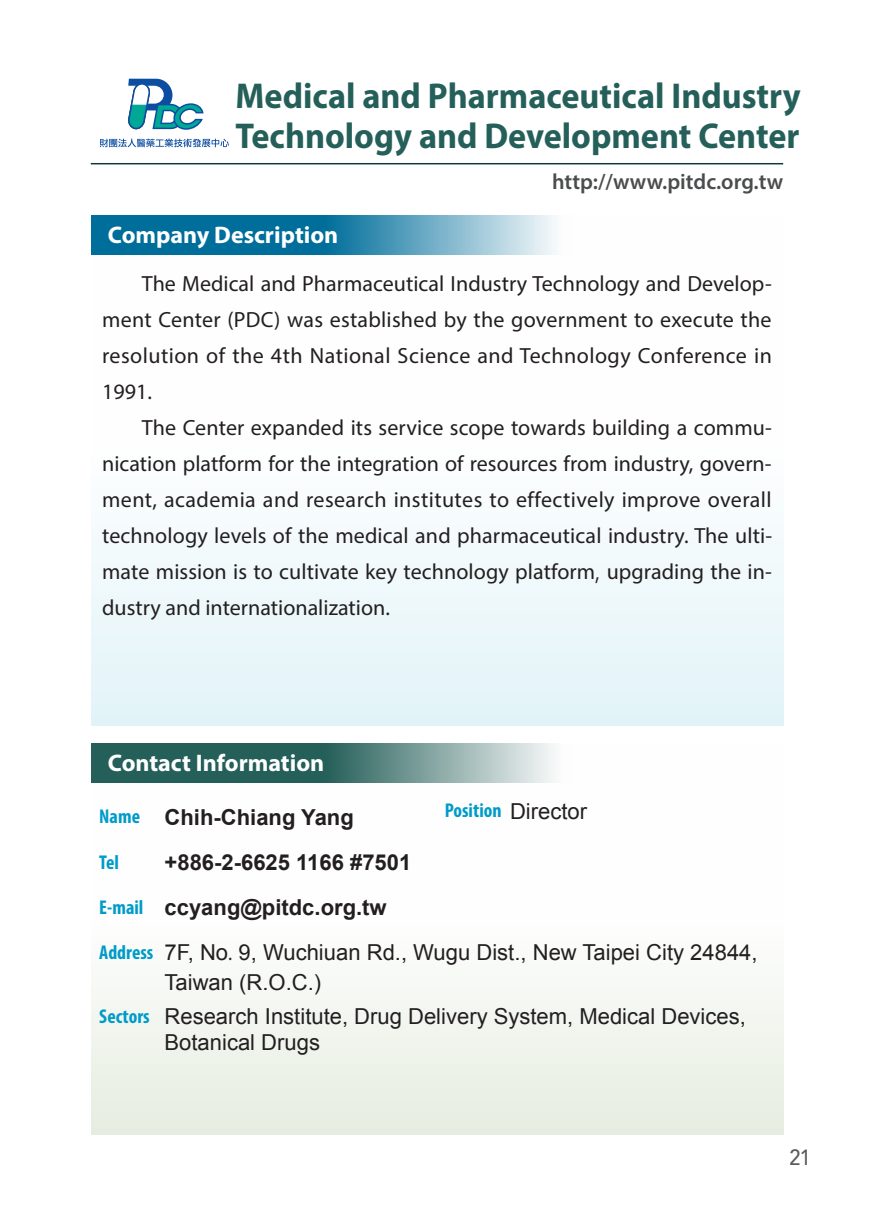
<style>
.page{position:relative;width:874px;height:1225px;background:#fff}
.page>*{position:absolute;margin:0;border:0;box-sizing:border-box;transform-origin:0 0}
.t1{font:700 36px/40px "Myriad Pro";color:#255f59;scale:.95 1}
.t2{font:700 24px "Myriad Pro";color:#fff}
.t3{font:22px/36px "Myriad Pro";letter-spacing:.005em;color:#231f20;text-align:justify}
.t4{font:22px/45.2px "Arial";color:#231f20}
.t5{font:600 22px "Myriad Pro";color:#4b4c4d}
.t6{font:700 22px "Arial";color:#231f20}
.t7{font:500 22px "Avenir";color:#5c5c5f;scale:.9 1}
.t8{font:700 condensed 20px "Myriad Pro";color:#009bc9}
.s1{font-family:"Microsoft Jheng Hei"}
.s2{font-family:"Myriad Pro";font-stretch:condensed;font-size:20px;color:#009bc9}
.s3{font-family:"Arial";font-weight:400;font-stretch:normal;font-size:22px;color:#231f20}
.s4{font-weight:700}
.s5{font-family:"Myriad Pro";font-weight:700;font-stretch:condensed;font-size:20px;color:#009bc9}
.s6{font-family:"Myriad Pro";font-stretch:condensed}
</style>
<div class="page">
<hr style="left:91px;top:163px;width:691px;height:1px;background:#113c39">
<div style="left:91px;top:215px;width:691px;height:511px;background:linear-gradient(to bottom,#fff,#e7f5f9)"></div>
<div style="left:91px;top:744px;width:691px;height:390px;background:linear-gradient(to bottom,#fff,#ebf1e6)"></div>
<svg style="left:91px;top:215px;width:480px;height:40px;background:#4193b4"></svg>
<svg style="left:91px;top:743px;width:480px;height:39px;background:#5d8883"></svg>
<svg style="left:100px;top:78px;width:129px;height:69px"></svg>
<h1 class="t1" style="left:235px;top:74px;width:596px">Medical and Pharmaceutical Industry<br>Technology and Development Center</h1>
<p class="t5" style="left:552px;top:167px;width:232px">http://www.pitdc.org.tw</p>
<p class="t2" style="left:108px;top:220px;width:232px">Company Description</p>
<p class="t3" style="left:102px;top:265px;width:671px;text-indent:40px">The Medical and Pharmaceutical Industry Technology and Develop&shy;ment Center (PDC) was established by the government to execute the resolution of the 4th National Science and Technology Conference in 1991.</p>
<p class="t3" style="left:102px;top:409px;width:671px;text-indent:40px">The Center expanded its service scope towards building a commu&shy;nication platform for the integration of resources from industry, govern&shy;ment, academia and research institutes to effectively improve overall technology levels of the medical and pharmaceutical industry. The ulti&shy;mate mission is to cultivate key technology platform<span class="s1">,</span> upgrading the in&shy;dustry and internationalization.</p>
<p class="t2" style="left:108px;top:747px;width:218px">Contact Information</p>
<p class="t6" style="left:99px;top:802px;width:256px"><span class="s2">Name</span> Chih-Chiang Yang</p>
<p class="t8" style="left:444px;top:798px;width:144px">Position <span class="s3">Director</span></p>
<p class="t8" style="left:99px;top:849px;width:21px">Tel</p>
<p class="t4" style="left:99px;top:840px;width:659px;text-indent:65px"><span class="s4">+886-2-6625 1166 #7501<br></span><span class="s5">E-mail</span> <span class="s4">ccyang@pitdc.org.tw<br></span><span class="s5">Address</span> 7F, No<span class="s6">.</span> 9, Wuchiuan Rd., Wugu Dist., New Taipei City 24844,</p>
<p class="t4" style="left:99px;top:966px;width:647px;line-height:33.4px;text-indent:65px">Taiwan (R.O.C.)<br><span class="s5">Sectors</span> Research Institute, Drug Delivery System, Medical Devices,</p>
<p class="t4" style="left:164px;top:1019px;width:157px">Botanical Drugs</p>
<p class="t7" style="left:789px;top:1138px;width:25px">21</p>
</div>
